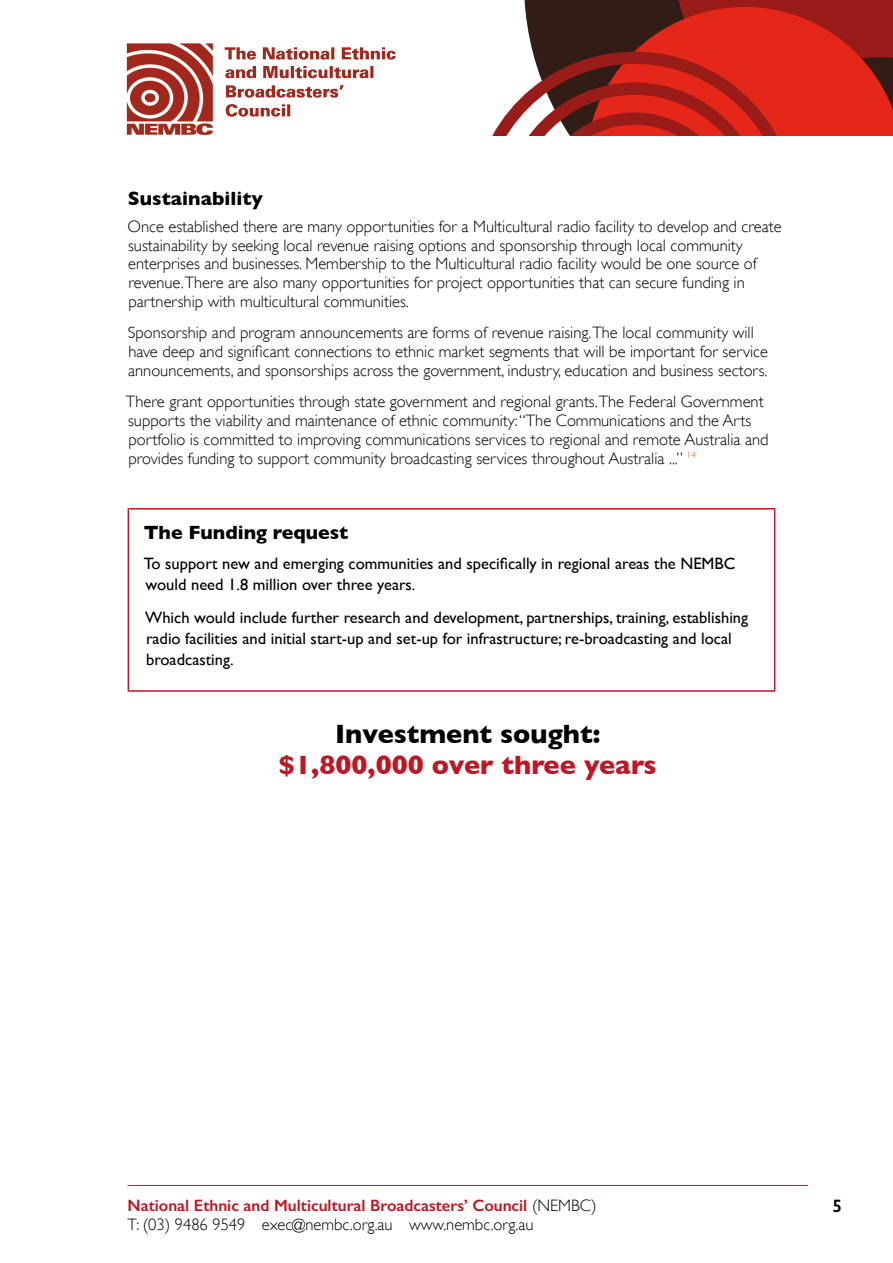
<style>
.page{position:relative;width:893px;height:1263px;background:#fff}
.page>*{position:absolute;margin:0;border:0;box-sizing:border-box;transform-origin:0 0}
.t1{font:700 27px "Gill Sans";color:#be1622}
.t2{font:700 27px "Gill Sans";color:#000}
.t3{font:700 19.5px "Gill Sans";color:#000}
.t4{font:600 18px "Gill Sans";color:#000}
.t5{font:300 16.5px/18.8px "Gill Sans";color:#000}
.t6{font:16.5px/21px "Gill Sans";color:#000}
.s1{font-weight:600;color:#be1622}
</style>
<div class="page">
<hr style="left:128px;top:1185px;width:680px;height:1px;background:#be1622">
<svg style="left:493px;top:0;width:400px;height:135px;background:#b0372f"></svg>
<img style="left:126px;top:43px;width:248px;height:93px">
<img style="left:246px;top:66px;width:127px;height:12px">
<img style="left:226px;top:85px;width:118px;height:13px">
<img style="left:226px;top:104px;width:64px;height:13px">
<img style="left:225px;top:47px;width:171px;height:13px">
<hr style="left:128px;top:508px;width:647px;height:2px;background:#be1622">
<hr style="left:128px;top:510px;width:1px;height:180px;background:#be1622">
<hr style="left:774px;top:510px;width:1px;height:180px;background:#be1622">
<hr style="left:128px;top:690px;width:647px;height:2px;background:#be1622">
<p class="t3" style="left:128px;top:183px;width:136px">Sustainability</p>
<p class="t5" style="left:127px;top:217px;width:656px">Once established there are many opportunities for a Multicultural radio facility to develop and create sustainability by seeking local revenue raising options and sponsorship through local community enterprises and businesses. Membership to the Multicultural radio facility would be one source of revenue.There are also many opportunities for project opportunities that can secure funding in partnership with multicultural communities.</p>
<p class="t5" style="left:128px;top:323px;width:642px">Sponsorship and program announcements are forms of revenue raising.The local community will have deep and significant connections to ethnic market segments that will be important for service announcements, and sponsorships across the government, industry, education and business sectors.</p>
<p class="t5" style="left:126px;top:392px;width:644px">There grant opportunities through state government and regional grants.The Federal Government supports the viability and maintenance of ethnic community: “The Communications and the Arts portfolio is committed to improving communications services to regional and remote Australia and provides funding to support community broadcasting services throughout Australia ...” <sup>14</sup></p>
<p class="t3" style="left:144px;top:517px;width:206px">The Funding request</p>
<p class="t6" style="left:144px;top:552px;width:593px">To support new and emerging communities and specifically in regional areas the NEMBC would need 1.8 million over three years.</p>
<p class="t6" style="left:145px;top:607px;width:605px">Which would include further research and development, partnerships, training, establishing radio facilities and initial start-up and set-up for infrastructure; re-broadcasting and local broadcasting.</p>
<h1 class="t2" style="left:335px;top:712px;width:267px">Investment sought:</h1>
<h1 class="t1" style="left:278px;top:744px;width:380px">$1,800,000 over three years</h1>
<p class="t5" style="left:128px;top:1196px;width:471px"><span class="s1">National Ethnic and Multicultural Broadcasters’ Council</span> (NEMBC)<br>T: (03) 9486 9549 exec@nembc.org.au www.nembc.org.au</p>
<p class="t4" style="left:832px;top:1195px;width:11px">5</p>
</div>
